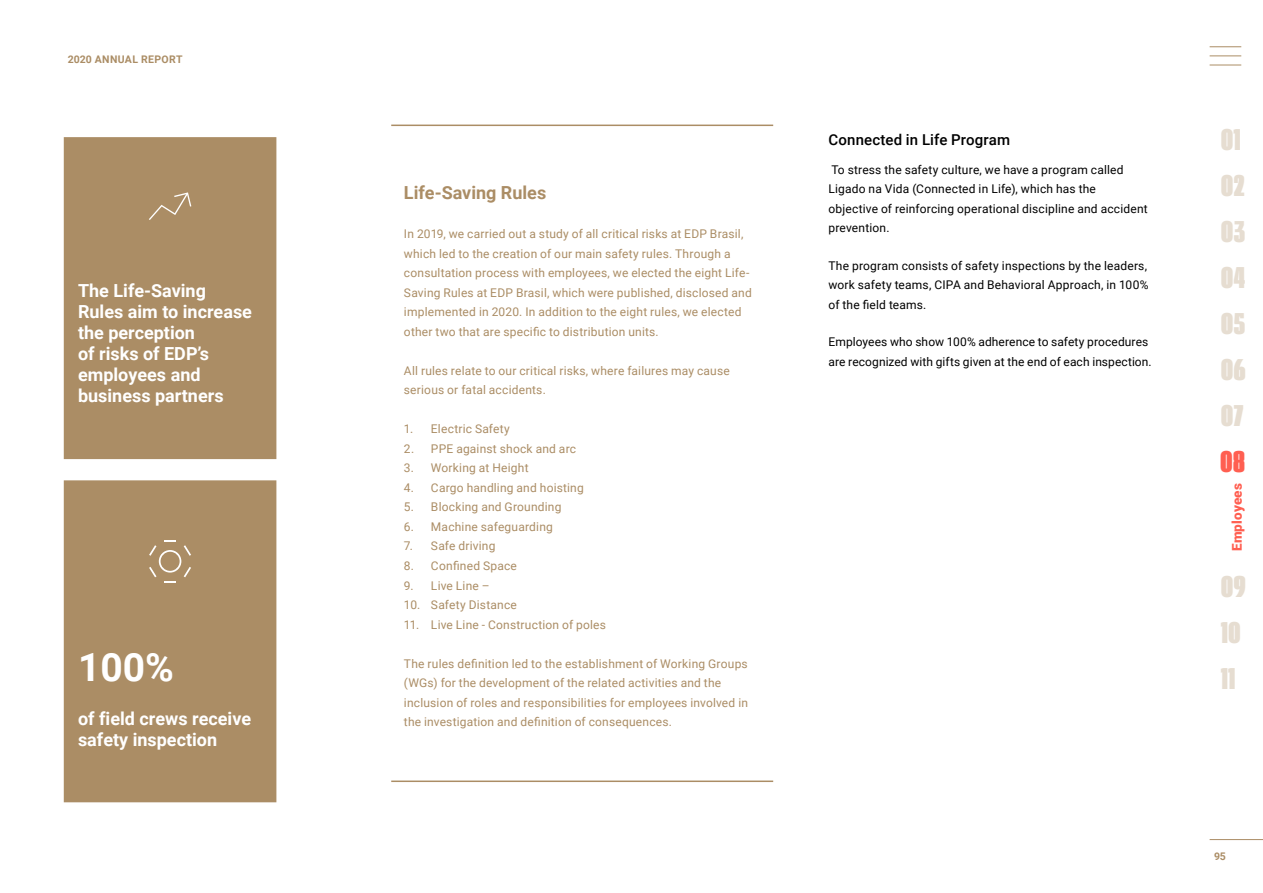
<style>
.page{position:relative;width:1263px;height:893px;background:#fff}
.page>*{position:absolute;margin:0;border:0;box-sizing:border-box;transform-origin:0 0}
.t1{font:700 39px "Roboto";color:#fff}
.t2{font:31.5px/45.9px "Extenda 50 Mega";letter-spacing:.025em;color:#e6ddd1}
.t3{font:31.5px "Extenda 50 Mega";color:#ff5f51}
.t4{font:700 18px/21px "Roboto";color:#fff}
.t5{font:700 18px "Roboto";color:#ab8d65}
.t6{font:500 15px "Roboto";letter-spacing:.01em;color:#000}
.t7{font:900 13.5px "Roboto";letter-spacing:.01em;color:#ff5f51}
.t8{font:12px/19.5px "Roboto";letter-spacing:.015em;color:#ab8d65}
.t9{font:12px/19.5px "Roboto";letter-spacing:.015em;color:#000}
.t10{font:700 10.5px "Roboto";letter-spacing:.035em;color:#ab8d65}
</style>
<div class="page">
<hr style="left:1209px;top:46px;width:32px;height:1px;background:#ab8d65">
<hr style="left:1209px;top:56px;width:32px;height:1px;background:#ab8d65">
<hr style="left:1209px;top:65px;width:32px;height:1px;background:#ab8d65">
<hr style="left:1209px;top:839px;width:54px;height:1px;background:#ab8d65">
<hr style="left:391px;top:125px;width:382px;height:1px;background:#ab8d65">
<hr style="left:391px;top:780px;width:382px;height:2px;background:#ab8d65">
<div style="left:65px;top:138px;width:211px;height:320px;background:#ab8d65"></div>
<div style="left:64px;top:137px;width:212px;height:322px;border:2px solid #ab8d65"></div>
<div style="left:65px;top:481px;width:211px;height:321px;background:#ab8d65"></div>
<div style="left:64px;top:480px;width:212px;height:322px;border:2px solid #ab8d65"></div>
<svg style="left:149px;top:540px;width:42px;height:43px"></svg>
<svg style="left:149px;top:192px;width:42px;height:28px"></svg>
<p class="t10" style="left:68px;top:52px;width:116px">2020 ANNUAL REPORT</p>
<h3 class="t4" style="left:78px;top:280px;width:175px">The Life-Saving<br>Rules aim to increase the perception<br>of risks of EDP’s employees and business partners</h3>
<h1 class="t1" style="left:78px;top:640px;width:97px">100%</h1>
<h3 class="t4" style="left:78px;top:707px;width:175px">of field crews receive safety inspection</h3>
<h3 class="t5" style="left:404px;top:180px;width:144px">Life-Saving Rules</h3>
<p class="t8" style="left:404px;top:224px;width:349px">In 2019, we carried out a study of all critical risks at EDP Brasil, which led to the creation of our main safety rules. Through a consultation process with employees, we elected the eight Life-Saving Rules at EDP Brasil, which were published, disclosed and implemented in 2020. In addition to the eight rules, we elected other two that are specific to distribution units.</p>
<p class="t8" style="left:404px;top:360px;width:327px">All rules relate to our critical risks, where failures may cause serious or fatal accidents.</p>
<p class="t8" style="left:404px;top:419px;width:107px">1. Electric Safety</p>
<p class="t8" style="left:404px;top:438px;width:174px">2. PPE against shock and arc</p>
<p class="t8" style="left:404px;top:458px;width:126px">3. Working at Height</p>
<p class="t8" style="left:404px;top:477px;width:181px">4. Cargo handling and hoisting</p>
<p class="t8" style="left:404px;top:497px;width:159px">5. Blocking and Grounding</p>
<p class="t8" style="left:404px;top:516px;width:150px">6. Machine safeguarding</p>
<p class="t8" style="left:404px;top:536px;width:93px">7. Safe driving</p>
<p class="t8" style="left:404px;top:555px;width:115px">8. Confined Space</p>
<p class="t8" style="left:404px;top:575px;width:87px">9. Live Line –</p>
<p class="t8" style="left:404px;top:594px;width:114px">10. Safety Distance</p>
<p class="t8" style="left:404px;top:614px;width:203px">11. Live Line - Construction of poles</p>
<p class="t8" style="left:404px;top:653px;width:346px">The rules definition led to the establishment of Working Groups (WGs) for the development of the related activities and the inclusion of roles and responsibilities for employees involved in the investigation and definition of consequences.</p>
<p class="t6" style="left:828px;top:130px;width:183px">Connected in Life Program</p>
<p class="t9" style="left:828px;top:159px;width:321px">To stress the safety culture, we have a program called Ligado na Vida (Connected in Life), which has the objective of reinforcing operational discipline and accident prevention.</p>
<p class="t9" style="left:828px;top:255px;width:321px;text-align:justify">The program consists of safety inspections by the leaders, work safety teams, CIPA and Behavioral Approach, in 100% of the field teams.</p>
<p class="t9" style="left:828px;top:332px;width:325px">Employees who show 100% adherence to safety procedures are recognized with gifts given at the end of each inspection.</p>
<h2 class="t2" style="left:1221px;top:116px;width:21px">01</h2>
<h2 class="t2" style="left:1221px;top:162px;width:25px">02</h2>
<h2 class="t2" style="left:1221px;top:208px;width:25px">03</h2>
<h2 class="t2" style="left:1221px;top:254px;width:26px">04</h2>
<h2 class="t2" style="left:1221px;top:300px;width:26px">05</h2>
<h2 class="t2" style="left:1221px;top:346px;width:26px">06</h2>
<h2 class="t2" style="left:1221px;top:391px;width:24px">07</h2>
<h2 class="t3" style="left:1220px;top:440px;width:26px">08</h2>
<p class="t7" style="left:1227px;top:551px;width:69px;rotate:-90deg">Employees</p>
<h2 class="t2" style="left:1221px;top:563px;width:26px">09<br>10</h2>
<h2 class="t2" style="left:1221px;top:655px;width:16px">11</h2>
<p class="t10" style="left:1214px;top:849px;width:13px">95</p>
</div>
